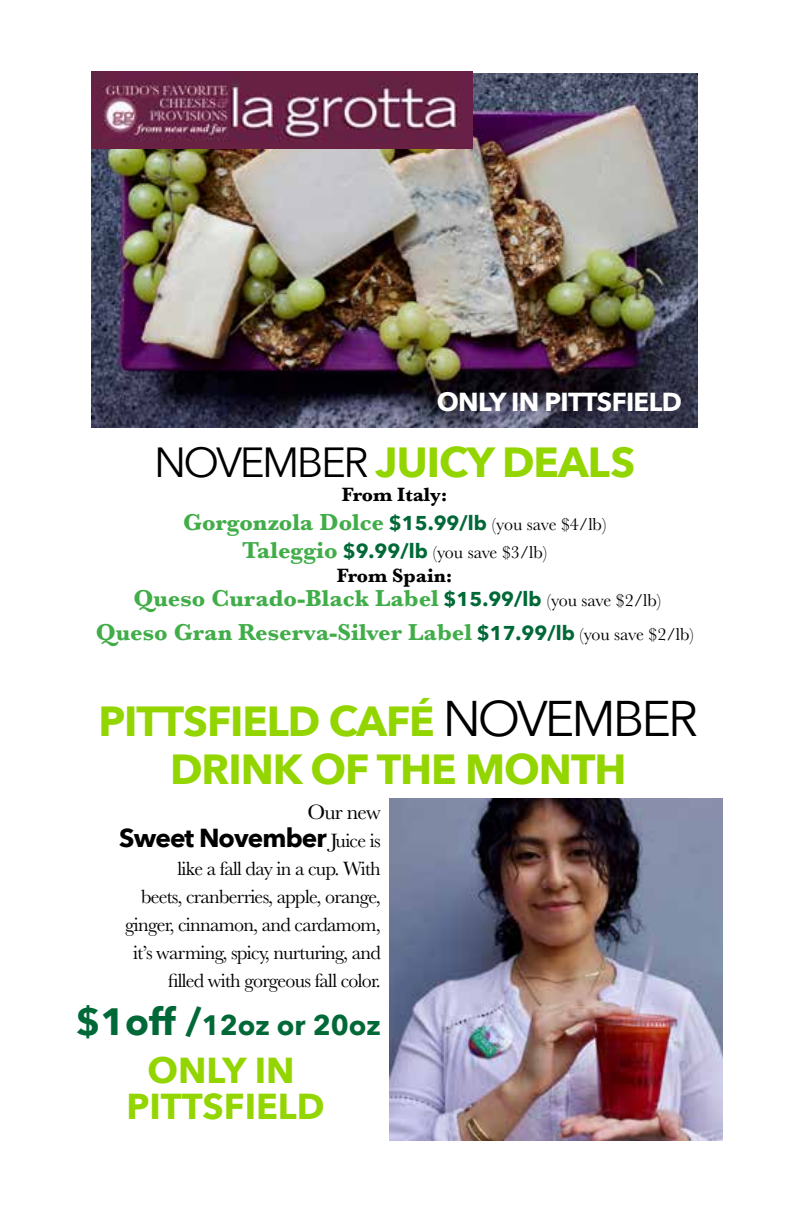
<style>
.page{position:relative;width:792px;height:1224px;background:#fff}
.page>*{position:absolute;margin:0;border:0;box-sizing:border-box;transform-origin:0 0}
.t1{font:700 42px/48px "Avenir Next";letter-spacing:-.025em;color:#93d500;text-align:center}
.t2{font:700 36px/36px "Avenir Next";color:#93d500;text-align:center}
.t3{font:700 28px "Avenir Next";color:#006937}
.t4{font:700 26px "Avenir Next";letter-spacing:-.035em;color:#000}
.t5{font:700 26px "Avenir Next";letter-spacing:-.025em;color:#fff}
.t6{font:700 24px/34px "Baskerville";color:#41ad49;text-align:center}
.t7{font:21.6px "Baskerville";letter-spacing:-.035em;color:#000}
.t8{font:20px/28px "Baskerville";letter-spacing:-.035em;color:#000;text-align:right}
.t9{font:700 20px "Baskerville";color:#000}
.t10{font:18px "Baskerville";letter-spacing:-.01em;color:#000}
.s1{font-weight:400;color:#000}
.s2{font-family:"Avenir Next";font-size:20px;color:#006937}
.s3{font-weight:400;font-size:18px;color:#000}
.s4{font-weight:700;font-size:24px;color:#41ad49}
.s5{font-family:"Avenir Next";font-weight:700;font-size:20px;color:#006937}
.s6{font-weight:400;font-size:50px;color:#000}
.s7{font-family:"Baskerville";font-weight:400;font-size:20px}
.s8{font-size:38px}
</style>
<div class="page">
<img style="left:91px;top:73px;width:606px;height:355px">
<img style="left:91px;top:72px;width:382px;height:76px">
<img style="left:390px;top:798px;width:332px;height:342px">
<h3 class="t5" style="left:437px;top:380px;width:247px">ONLY IN PITTSFIELD</h3>
<h1 class="t1" style="left:154px;top:437px;width:483px"><span class="s1">NOVEMBER</span> JUICY DEALS</h1>
<p class="t9" style="left:342px;top:480px;width:107px">From Italy:</p>
<p class="t6" style="left:183px;top:505px;width:425px">Gorgonzola Dolce <span class="s2">$15.99/lb</span> <span class="s3">(you save $4/lb)</span></p>
<p class="t10" style="left:242px;top:541px;width:307px"><span class="s4">Taleggio</span> <span class="s5">$9.99/lb</span> (you save $3/lb)</p>
<p class="t9" style="left:337px;top:562px;width:117px">From Spain:</p>
<p class="t6" style="left:96px;top:582px;width:600px">Queso Curado-Black Label <span class="s2">$15.99/lb</span> <span class="s3">(you save $2/lb)<br></span>Queso Gran Reserva-Silver Label <span class="s2">$17.99/lb</span> <span class="s3">(you save $2/lb)</span></p>
<h1 class="t1" style="left:98px;top:697px;width:601px">PITTSFIELD CAFÉ <span class="s6">NOVEMBER<br></span>DRINK OF THE MONTH</h1>
<p class="t7" style="left:307px;top:799px;width:75px">Our new</p>
<h3 class="t4" style="left:119px;top:816px;width:263px">Sweet November<span class="s7">Juice is</span></h3>
<p class="t8" style="left:125px;top:855px;width:257px">like a fall day in a cup. With<br>beets, cranberries, apple, orange, ginger, cinnamon, and cardamom, it’s warming, spicy, nurturing, and filled with gorgeous fall color.</p>
<h3 class="t3" style="left:76px;top:1001px;width:307px"><span class="s8">$1off /</span>12oz or 20oz</h3>
<h2 class="t2" style="left:126px;top:1052px;width:200px">ONLY IN<br>PITTSFIELD</h2>
</div>
